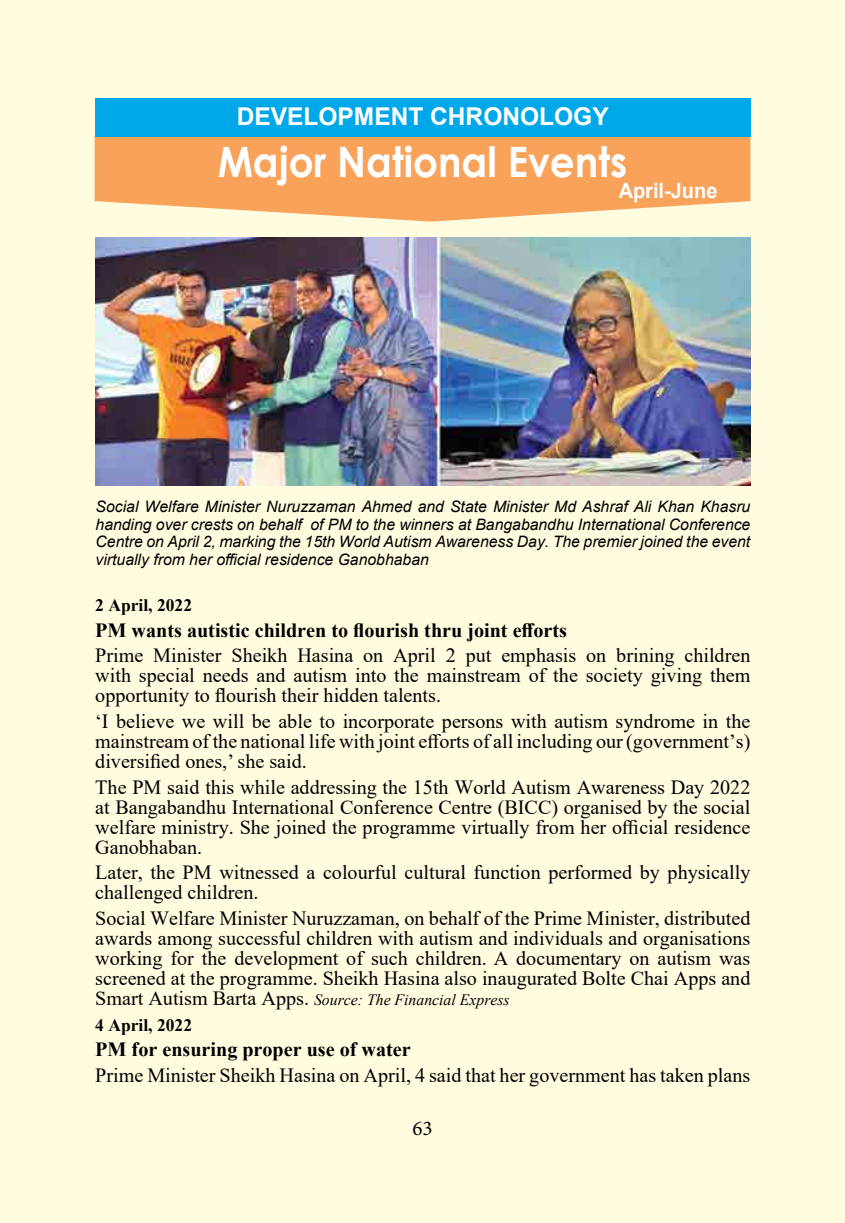
<style>
.page{position:relative;width:845px;height:1223px;background:#fff}
.page>*{position:absolute;margin:0;border:0;box-sizing:border-box;transform-origin:0 0}
.t1{font:700 41.82px "Century Gothic";color:#fff;scale:.93 1}
.t2{font:700 24.5px "Arial";color:#fff}
.t3{font:700 21px "Arial";color:#fff;scale:.95 1}
.t4{font:21px "Minion Pro";color:#000}
.t5{font:20.12px/20.1px "Times New Roman";color:#000;text-align:justify}
.t6{font:700 20.12px "Times New Roman";color:#000}
.t7{font:700 17.5px "Times New Roman";color:#000}
.t8{font:italic 15.75px/17.5px "Arial";color:#000;text-align:justify}
.t9{font:italic 15.75px "Times New Roman";color:#000}
.s1{font-style:normal;font-size:20.12px}
</style>
<div class="page">
<div style="left:0;top:0;width:844px;height:1222px;background:#fffcdf"></div>
<img style="left:95px;top:237px;width:655px;height:248px">
<svg style="left:94px;top:137px;width:656px;height:84px;background:#f9ac69"></svg>
<div style="left:94px;top:98px;width:656px;height:39px;background:#00a8ea"></div>
<p class="t2" style="left:237px;top:99px;width:373px">DEVELOPMENT CHRONOLOGY</p>
<h1 class="t1" style="left:218px;top:130px;width:441px">Major National Events</h1>
<p class="t3" style="left:618px;top:176px;width:105px">April-June</p>
<p class="t8" style="left:95px;top:498px;width:656px">Social Welfare Minister Nuruzzaman Ahmed and State Minister Md Ashraf Ali Khan Khasru handing over crests on behalf of PM to the winners at Bangabandhu International Conference Centre on April 2, marking the 15th World Autism Awareness Day. The premier joined the event virtually from her official residence Ganobhaban</p>
<p class="t7" style="left:95px;top:593px;width:98px">2 April, 2022</p>
<p class="t6" style="left:95px;top:615px;width:473px">PM wants autistic children to flourish thru joint efforts</p>
<p class="t5" style="left:95px;top:644px;width:656px">Prime Minister Sheikh Hasina on April 2 put emphasis on brining children with special needs and autism into the mainstream of the society giving them opportunity to flourish their hidden talents.</p>
<p class="t5" style="left:95px;top:710px;width:656px">‘I believe we will be able to incorporate persons with autism syndrome in the mainstream of the national life with joint efforts of all including our (government’s) diversified ones,’ she said.</p>
<p class="t5" style="left:95px;top:776px;width:656px">The PM said this while addressing the 15th World Autism Awareness Day 2022 at Bangabandhu International Conference Centre (BICC) organised by the social welfare ministry. She joined the programme virtually from her official residence Ganobhaban.</p>
<p class="t5" style="left:95px;top:861px;width:656px">Later, the PM witnessed a colourful cultural function performed by physically challenged children.</p>
<p class="t5" style="left:95px;top:907px;width:656px">Social Welfare Minister Nuruzzaman, on behalf of the Prime Minister, distributed awards among successful children with autism and individuals and organisations working for the development of such children. A documentary on autism was screened at the programme. Sheikh Hasina also inaugurated Bolte Chai Apps and</p>
<p class="t9" style="left:95px;top:989px;width:416px"><span class="s1">Smart Autism Barta Apps.</span> Source: The Financial Express</p>
<p class="t7" style="left:95px;top:1012px;width:98px">4 April, 2022</p>
<p class="t6" style="left:95px;top:1034px;width:317px">PM for ensuring proper use of water</p>
<p class="t5" style="left:95px;top:1063px;width:656px">Prime Minister Sheikh Hasina on April, 4 said that her government has taken plans</p>
<p class="t4" style="left:412px;top:1114px;width:22px">63</p>
</div>
